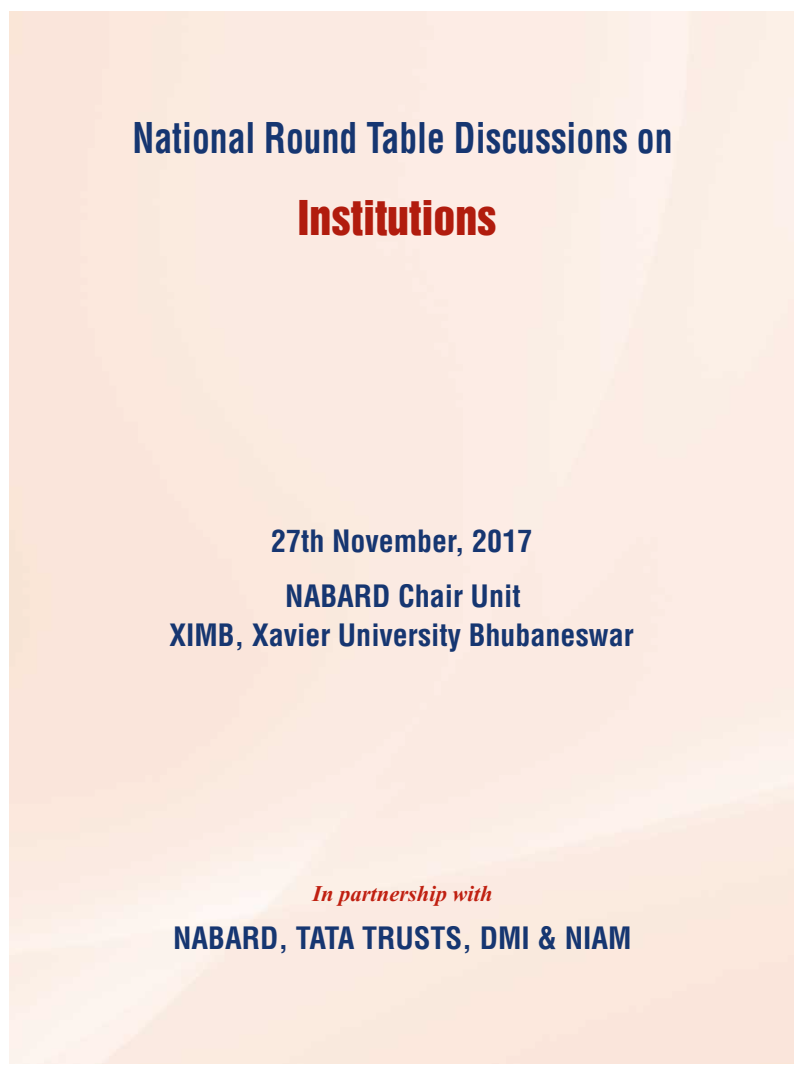
<style>
.page{position:relative;width:803px;height:1075px;background:#fff}
.page>*{position:absolute;margin:0;border:0;box-sizing:border-box;transform-origin:0 0}
.t1{font:43.75px "Switzerland Inserat";color:#b11c0e}
.t2{font:41.25px "Switzerland Condensed";color:#163671;scale:.86 1}
.t3{font:30px/38.5px "Switzerland Condensed";color:#163671;text-align:center}
.t4{font:italic 700 22.5px "Times New Roman";color:#c02011}
</style>
<div class="page">
<h2 class="t2" style="left:132px;top:113px;width:629px">National Round Table Discussions on</h2>
<h1 class="t1" style="left:297px;top:192px;width:200px">Institutions</h1>
<p class="t3" style="left:271px;top:526px;width:262px">27th November, 2017</p>
<p class="t3" style="left:169px;top:581px;width:465px">NABARD Chair Unit<br>XIMB, Xavier University Bhubaneswar</p>
<p class="t4" style="left:312px;top:886px;width:182px">In partnership with</p>
<p class="t3" style="left:173px;top:922px;width:459px">NABARD, TATA TRUSTS, DMI &amp; NIAM</p>
</div>
